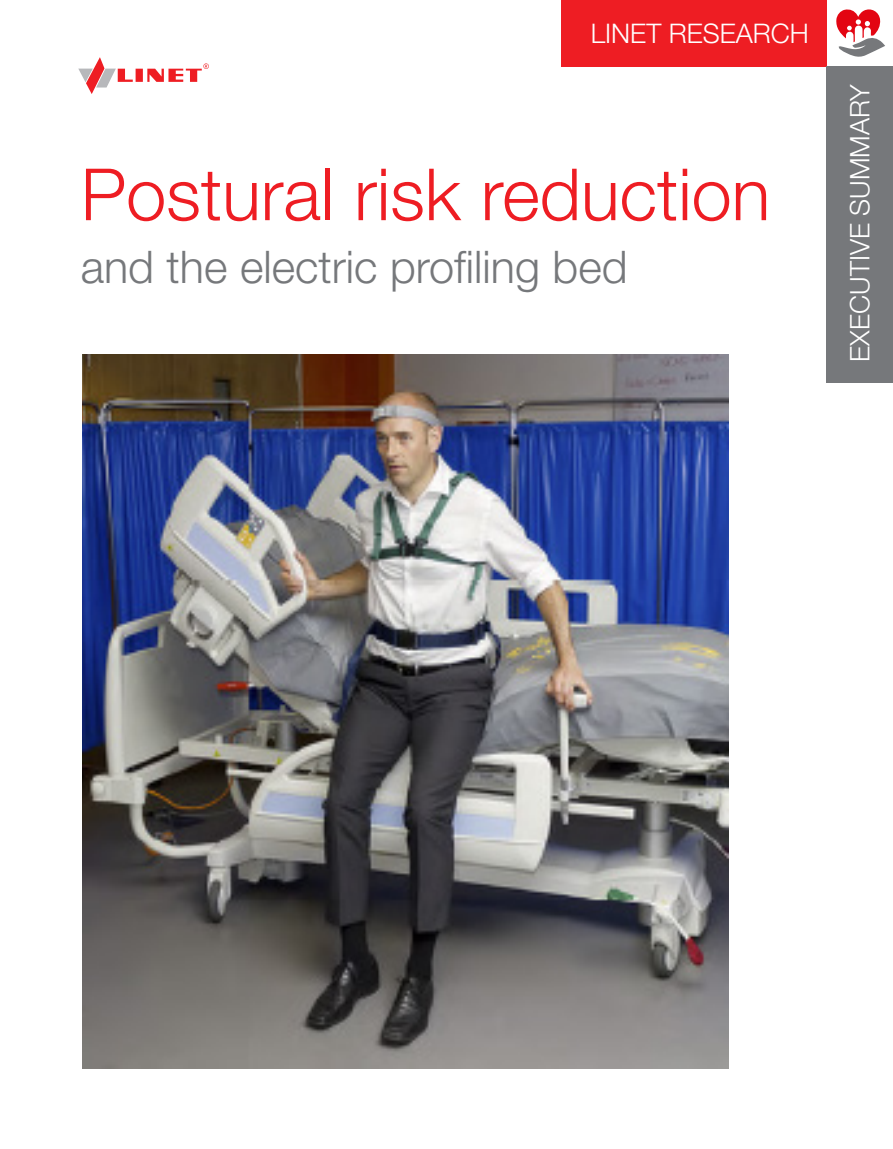
<style>
.page{position:relative;width:893px;height:1149px;background:#fff}
.page>*{position:absolute;margin:0;border:0;box-sizing:border-box;transform-origin:0 0}
.t1{font:300 72px "Helvetica Neue LT Pro";color:#ee1d23}
.t2{font:300 45px "Helvetica Neue LT Pro";color:#76787b}
.t3{font:300 27px "Helvetica Neue LT Pro";color:#fff}
</style>
<div class="page">
<div style="left:561px;top:0;width:265px;height:67px;background:#ee1d23"></div>
<div style="left:826px;top:67px;width:67px;height:316px;background:#76787b"></div>
<svg style="left:836px;top:9px;width:49px;height:48px"></svg>
<img style="left:82px;top:355px;width:647px;height:712px">
<svg style="left:78px;top:57px;width:131px;height:37px"></svg>
<p class="t3" style="left:591px;top:17px;width:220px">LINET RESEARCH</p>
<p class="t1" style="left:81px;top:150px;width:691px">Postural risk reduction</p>
<p class="t2" style="left:81px;top:239px;width:548px">and the electric profiling bed</p>
<p class="t3" style="left:843px;top:361px;width:279px;rotate:-90deg">EXECUTIVE SUMMARY</p>
</div>
